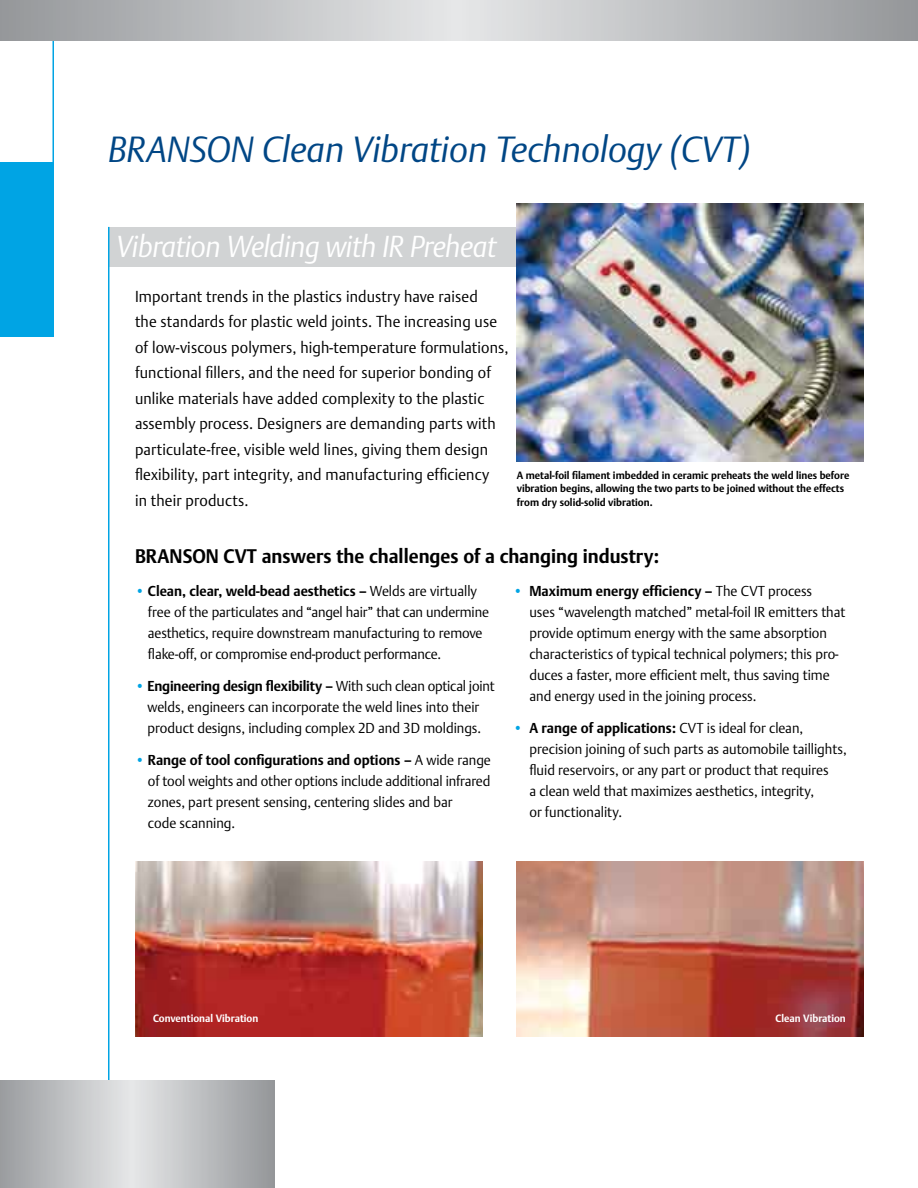
<style>
.page{position:relative;width:918px;height:1188px;background:#fff}
.page>*{position:absolute;margin:0;border:0;box-sizing:border-box;transform-origin:0 0}
.t1{font:italic 300 36px "DTL Argo TOT";color:#004685}
.t2{font:italic 300 30px "DTL Argo TOT";letter-spacing:-.01em;color:#fff;scale:.95 1}
.t3{font:700 19.5px "DTL Argo TOT";color:#000;scale:.95 1}
.t4{font:300 15.75px/25.5px "DTL Argo TOT";letter-spacing:.01em;color:#000;scale:.95 1}
.t5{font:300 14.25px/21px "DTL Argo TOT";color:#000;scale:.95 1}
.t6{font:700 10.5px/13.5px "DTL Argo TOT";letter-spacing:-.005em;color:#000;scale:.95 1}
.t7{font:700 10.5px "DTL Argo TOT";color:#fff;scale:.95 1}
.s1{font-weight:700;color:#00a4e4}
.s2{font-weight:700}
</style>
<div class="page">
<hr style="left:52px;top:41px;width:2px;height:296px;background:#00a4e4">
<svg style="left:0;top:0;width:918px;height:40px;background:#bdbec0"></svg>
<div style="left:0;top:162px;width:54px;height:175px;background:#00a4e4"></div>
<div style="left:108px;top:227px;width:756px;height:39px;background:#d1d3d4"></div>
<hr style="left:108px;top:227px;width:2px;height:853px;background:#00a4e4">
<img style="left:517px;top:203px;width:347px;height:258px">
<img style="left:135px;top:862px;width:347px;height:175px">
<img style="left:517px;top:862px;width:347px;height:175px">
<svg style="left:0;top:1080px;width:274px;height:108px;background:#bebfc1"></svg>
<h1 class="t1" style="left:108px;top:127px;width:644px">BRANSON Clean Vibration Technology (CVT)</h1>
<h2 class="t2" style="left:117px;top:229px;width:401px">Vibration Welding with IR Preheat</h2>
<p class="t4" style="left:135px;top:284px;width:395px">Important trends in the plastics industry have raised<br>the standards for plastic weld joints. The increasing use of low-viscous polymers, high-temperature formulations, functional fillers, and the need for superior bonding of unlike materials have added complexity to the plastic assembly process. Designers are demanding parts with particulate-free, visible weld lines, giving them design flexibility, part integrity, and manufacturing efficiency<br>in their products.</p>
<h3 class="t3" style="left:135px;top:544px;width:554px">BRANSON CVT answers the challenges of a changing industry:</h3>
<p class="t6" style="left:517px;top:468px;width:352px">A metal-foil filament imbedded in ceramic preheats the weld lines before vibration begins, allowing the two parts to be joined without the effects from dry solid-solid vibration.</p>
<p class="t5" style="left:148px;top:581px;width:361px;text-indent:-13px"><span class="s1">•</span> <span class="s2">Clean, clear, weld-bead aesthetics –</span> Welds are virtually free of the particulates and “angel hair” that can undermine aesthetics, require downstream manufacturing to remove flake-off, or compromise end-product performance.</p>
<p class="t5" style="left:135px;top:676px;width:380px;text-align:center"><span class="s1">•</span> <span class="s2">Engineering design flexibility –</span> With such clean optical joint welds, engineers can incorporate the weld lines into their product designs, including complex 2D and 3D moldings.</p>
<p class="t5" style="left:148px;top:749px;width:363px;text-indent:-13px"><span class="s1">•</span> <span class="s2">Range of tool configurations and options –</span> A wide range of tool weights and other options include additional infrared zones, part present sensing, centering slides and bar<br>code scanning.</p>
<p class="t5" style="left:529px;top:581px;width:334px;text-indent:-16px"><span class="s1">•</span> <span class="s2">Maximum energy efficiency –</span> The CVT process<br>uses “wavelength matched” metal-foil IR emitters that provide optimum energy with the same absorption characteristics of typical technical polymers; this pro&shy;duces a faster, more efficient melt, thus saving time and energy used in the joining process.</p>
<p class="t5" style="left:529px;top:718px;width:336px;text-indent:-16px"><span class="s1">•</span> <span class="s2">A range of applications:</span> CVT is ideal for clean, precision joining of such parts as automobile taillights, fluid reservoirs, or any part or product that requires<br>a clean weld that maximizes aesthetics, integrity,<br>or functionality.</p>
<p class="t7" style="left:153px;top:1012px;width:112px">Conventional Vibration</p>
<p class="t7" style="left:776px;top:1012px;width:75px">Clean Vibration</p>
</div>
